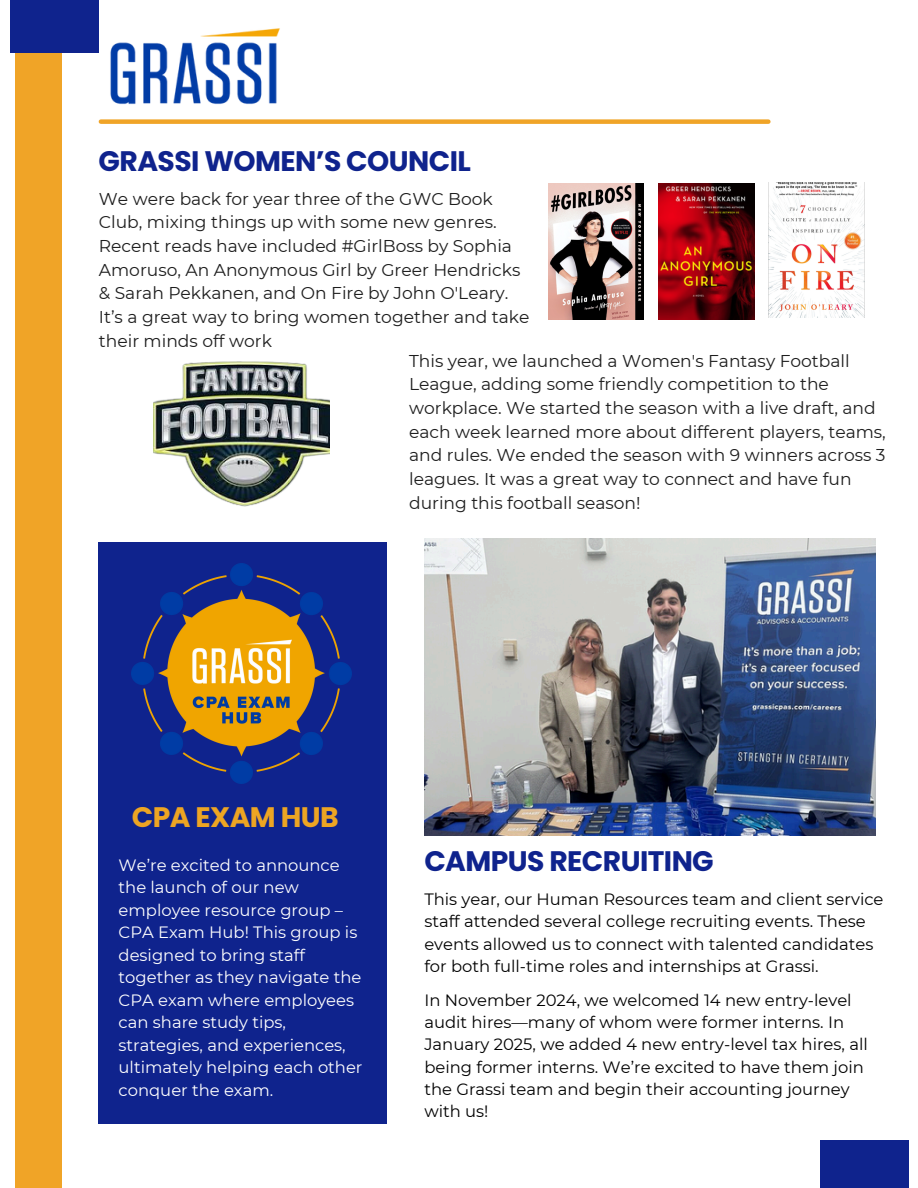
<style>
.page{position:relative;width:918px;height:1188px;background:#fff}
.page>*{position:absolute;margin:0;border:0;box-sizing:border-box;transform-origin:0 0}
.t1{font:700 28.2px "Poppins";letter-spacing:-.02em;color:#0f238d}
.t2{font:700 28.2px "Poppins";letter-spacing:-.02em;color:#eda523}
.t3{font:17.1px/23.7px "Montserrat";color:#1e1e1e}
.t4{font:16.35px/22.2px "Montserrat";color:#000}
.t5{font:16.35px/22.5px "Montserrat";color:#fff}
</style>
<div class="page">
<div style="left:16px;top:0;width:46px;height:1188px;background:#f0a427"></div>
<div style="left:10px;top:0;width:88px;height:53px;background:#0f238d"></div>
<div style="left:820px;top:1140px;width:89px;height:48px;background:#0f238d"></div>
<div style="left:99px;top:542px;width:288px;height:582px;background:#0f238d"></div>
<img style="left:424px;top:539px;width:452px;height:296px">
<div style="left:101px;top:119px;width:667px;height:5px;background:#f0a427"></div>
<img style="left:110px;top:28px;width:170px;height:77px">
<img style="left:132px;top:564px;width:219px;height:219px">
<img style="left:548px;top:183px;width:96px;height:136px">
<img style="left:658px;top:183px;width:96px;height:136px">
<img style="left:769px;top:182px;width:96px;height:136px">
<img style="left:153px;top:361px;width:177px;height:146px">
<p class="t1" style="left:99px;top:142px;width:374px">GRASSI WOMEN’S COUNCIL</p>
<p class="t3" style="left:99px;top:187px;width:432px">We were back for year three of the GWC Book Club, mixing things up with some new genres.<br>Recent reads have included #GirlBoss by Sophia Amoruso, An Anonymous Girl by Greer Hendricks &amp; Sarah Pekkanen, and On Fire by John O'Leary.<br>It’s a great way to bring women together and take their minds off work</p>
<p class="t3" style="left:409px;top:349px;width:478px">This year, we launched a Women's Fantasy Football League, adding some friendly competition to the workplace. We started the season with a live draft, and each week learned more about different players, teams, and rules. We ended the season with 9 winners across 3 leagues. It was a great way to connect and have fun during this football season!</p>
<p class="t2" style="left:132px;top:797px;width:208px">CPA EXAM HUB</p>
<p class="t5" style="left:119px;top:854px;width:245px">We’re excited to announce the launch of our new employee resource group –<br>CPA Exam Hub! This group is designed to bring staff together as they navigate the<br>CPA exam where employees can share study tips, strategies, and experiences, ultimately helping each other conquer the exam.</p>
<h1 class="t1" style="left:424px;top:842px;width:291px">CAMPUS RECRUITING</h1>
<p class="t4" style="left:424px;top:888px;width:461px">This year, our Human Resources team and client service staff attended several college recruiting events. These events allowed us to connect with talented candidates for both full-time roles and internships at Grassi.</p>
<p class="t4" style="left:424px;top:989px;width:445px">In November 2024, we welcomed 14 new entry-level audit hires—many of whom were former interns. In January 2025, we added 4 new entry-level tax hires, all being former interns. We’re excited to have them join the Grassi team and begin their accounting journey with us!</p>
</div>
